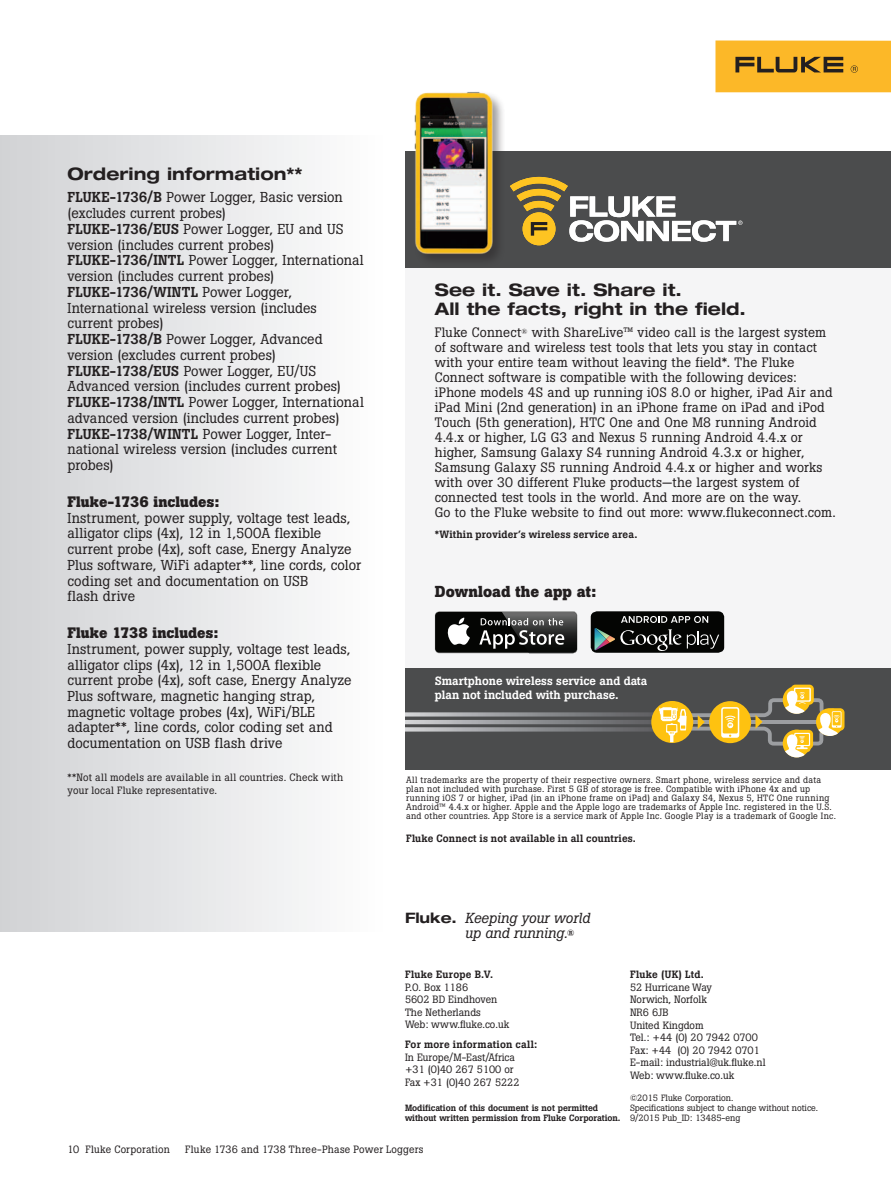
<style>
.page{position:relative;width:891px;height:1188px;background:#fff}
.page>*{position:absolute;margin:0;border:0;box-sizing:border-box;transform-origin:0 0}
.t1{font:700 expanded 17.25px/18.8px "Helvetica Neue LT Std";letter-spacing:.005em;color:#231f20}
.t2{font:700 15.75px "Boton Pro";color:#231f20}
.t3{font:700 15px "Boton Pro";letter-spacing:.005em;color:#231f20}
.t4{font:italic 14.4px/14.4px "Boton Pro";color:#231f20}
.t5{font:14.25px/15.8px "Boton Pro";letter-spacing:.005em;color:#231f20}
.t6{font:13.5px/15px "Boton Pro";letter-spacing:.01em;color:#231f20}
.t7{font:500 12px/14.4px "Boton Pro";color:#fff}
.t8{font:10.5px/12.6px "Boton Pro";color:#231f20}
.t9{font:10.5px/12.6px "Boton Pro";letter-spacing:.02em;color:#231f20}
.t10{font:500 10.5px "Boton Pro";letter-spacing:.015em;color:#231f20}
.t11{font:9px/9px "Boton Pro";letter-spacing:.025em;color:#231f20}
.t12{font:9px/9.8px "Boton Pro";color:#231f20}
.t13{font:500 9px/9.8px "Boton Pro";letter-spacing:-.005em;color:#231f20}
.s1{font-weight:500}
.s2{font-family:"Helvetica Neue LT Std";font-weight:700;font-style:normal;font-stretch:expanded}
.s3{font-weight:500;font-style:normal;font-size:9px}
</style>
<div class="page">
<div style="left:716px;top:40px;width:175px;height:52px;background:#fcb828"></div>
<svg style="left:735px;top:57px;width:108px;height:15px"></svg>
<svg style="left:851px;top:65px;width:7px;height:8px"></svg>
<div style="left:0;top:135px;width:387px;height:797px;background:linear-gradient(to right,#d0d2d4,#fefefe)"></div>
<div style="left:406px;top:151px;width:485px;height:619px;background:#4b4c4d"></div>
<div style="left:406px;top:268px;width:485px;height:400px;background:#f5f5f6"></div>
<img style="left:405px;top:712px;width:248px;height:5px">
<img style="left:405px;top:720px;width:246px;height:4px">
<img style="left:405px;top:727px;width:248px;height:5px">
<div style="left:651px;top:701px;width:42px;height:42px;background:#fec210;border-radius:50%"></div>
<svg style="left:659px;top:685px;width:186px;height:72px"></svg>
<svg style="left:591px;top:611px;width:133px;height:42px;background:#2a2c2b"></svg>
<svg style="left:435px;top:611px;width:142px;height:43px;background:#484948"></svg>
<div style="left:523px;top:213px;width:32px;height:32px;background:#fec422;border:1px solid #fec422;border-radius:50%"></div>
<svg style="left:510px;top:177px;width:233px;height:65px"></svg>
<div style="left:413px;top:90px;width:93px;height:178px;background:#231f20;opacity:.45"></div>
<img style="left:413px;top:90px;width:84px;height:175px">
<p class="t1" style="left:68px;top:164px;width:236px">Ordering information**</p>
<p class="t5" style="left:67px;top:190px;width:298px"><span class="s1">FLUKE-1736/B</span> Power Logger, Basic version (excludes current probes)<br><span class="s1">FLUKE-1736/EUS</span> Power Logger, EU and US version (includes current probes)<br><span class="s1">FLUKE-1736/INTL</span> Power Logger, International version (includes current probes)<br><span class="s1">FLUKE-1736/WINTL</span> Power Logger, International wireless version (includes current probes)<br><span class="s1">FLUKE-1738/B</span> Power Logger, Advanced version (excludes current probes)<br><span class="s1">FLUKE-1738/EUS</span> Power Logger, EU/US Advanced version (includes current probes)<br><span class="s1">FLUKE-1738/INTL</span> Power Logger, International advanced version (includes current probes)<br><span class="s1">FLUKE-1738/WINTL</span> Power Logger, Inter&shy;national wireless version (includes current probes)</p>
<p class="t3" style="left:68px;top:492px;width:153px">Fluke-1736 includes:</p>
<p class="t5" style="left:68px;top:510px;width:295px">Instrument, power supply, voltage test leads, alligator clips (4x), 12 in 1,500A flexible current probe (4x), soft case, Energy Analyze Plus software, WiFi adapter**, line cords, color coding set and documentation on USB<br>flash drive</p>
<p class="t3" style="left:68px;top:623px;width:152px">Fluke 1738 includes:</p>
<p class="t5" style="left:68px;top:641px;width:286px">Instrument, power supply, voltage test leads, alligator clips (4x), 12 in 1,500A flexible current probe (4x), soft case, Energy Analyze Plus software, magnetic hanging strap, magnetic voltage probes (4x), WiFi/BLE adapter**, line cords, color coding set and documentation on USB flash drive</p>
<p class="t9" style="left:68px;top:771px;width:277px">**Not all models are available in all countries. Check with your local Fluke representative.</p>
<p class="t1" style="left:435px;top:280px;width:313px">See it. Save it. Share it.<br>All the facts, right in the field.</p>
<p class="t6" style="left:435px;top:325px;width:403px">Fluke Connect<sup>®</sup> with ShareLive™ video call is the largest system of software and wireless test tools that lets you stay in contact with your entire team without leaving the field*. The Fluke Connect software is compatible with the following devices: iPhone models 4S and up running iOS 8.0 or higher, iPad Air and iPad Mini (2nd generation) in an iPhone frame on iPad and iPod Touch (5th generation), HTC One and One M8 running Android 4.4.x or higher, LG G3 and Nexus 5 running Android 4.4.x or higher, Samsung Galaxy S4 running Android 4.3.x or higher, Samsung Galaxy S5 running Android 4.4.x or higher and works with over 30 different Fluke products—the largest system of connected test tools in the world. And more are on the way.<br>Go to the Fluke website to find out more: www.flukeconnect.com.</p>
<p class="t10" style="left:435px;top:527px;width:204px">*Within provider’s wireless service area.</p>
<p class="t2" style="left:435px;top:581px;width:163px">Download the app at:</p>
<p class="t7" style="left:435px;top:673px;width:214px">Smartphone wireless service and data plan not included with purchase.</p>
<p class="t11" style="left:406px;top:775px;width:431px">All trademarks are the property of their respective owners. Smart phone, wireless service and data plan not included with purchase. First 5 GB of storage is free. Compatible with iPhone 4x and up running iOS 7 or higher, iPad (in an iPhone frame on iPad) and Galaxy S4, Nexus 5, HTC One running Android™ 4.4.x or higher. Apple and the Apple logo are trademarks of Apple Inc. registered in the U.S. and other countries. App Store is a service mark of Apple Inc. Google Play is a trademark of Google Inc.</p>
<p class="t10" style="left:406px;top:832px;width:231px">Fluke Connect is not available in all countries.</p>
<p class="t4" style="left:465px;top:911px;width:127px;text-indent:-60px"><span class="s2">Fluke.</span> Keeping your world up and running.<span class="s3">®</span></p>
<p class="t10" style="left:405px;top:968px;width:90px">Fluke Europe B.V.</p>
<p class="t8" style="left:405px;top:981px;width:106px">P.O. Box 1186<br>5602 BD Eindhoven<br>The Netherlands<br>Web: www.fluke.co.uk</p>
<p class="t10" style="left:405px;top:1038px;width:134px">For more information call:</p>
<p class="t8" style="left:405px;top:1051px;width:116px">In Europe/M-East/Africa +31 (0)40 267 5100 or<br>Fax +31 (0)40 267 5222</p>
<p class="t13" style="left:405px;top:1103px;width:217px">Modification of this document is not permitted without written permission from Fluke Corporation.</p>
<p class="t10" style="left:630px;top:968px;width:75px">Fluke (UK) Ltd.</p>
<p class="t8" style="left:630px;top:981px;width:137px">52 Hurricane Way<br>Norwich, Norfolk<br>NR6 6JB<br>United Kingdom<br>Tel.: +44 (0) 20 7942 0700<br>Fax: +44 (0) 20 7942 0701<br>E-mail: industrial@uk.fluke.nl<br>Web: www.fluke.co.uk</p>
<p class="t12" style="left:630px;top:1093px;width:190px">©2015 Fluke Corporation.<br>Specifications subject to change without notice.<br>9/2015 Pub_ID: 13485-eng</p>
<p class="t9" style="left:68px;top:1143px;width:104px">10 Fluke Corporation</p>
<p class="t9" style="left:185px;top:1143px;width:240px">Fluke 1736 and 1738 Three-Phase Power Loggers</p>
</div>
